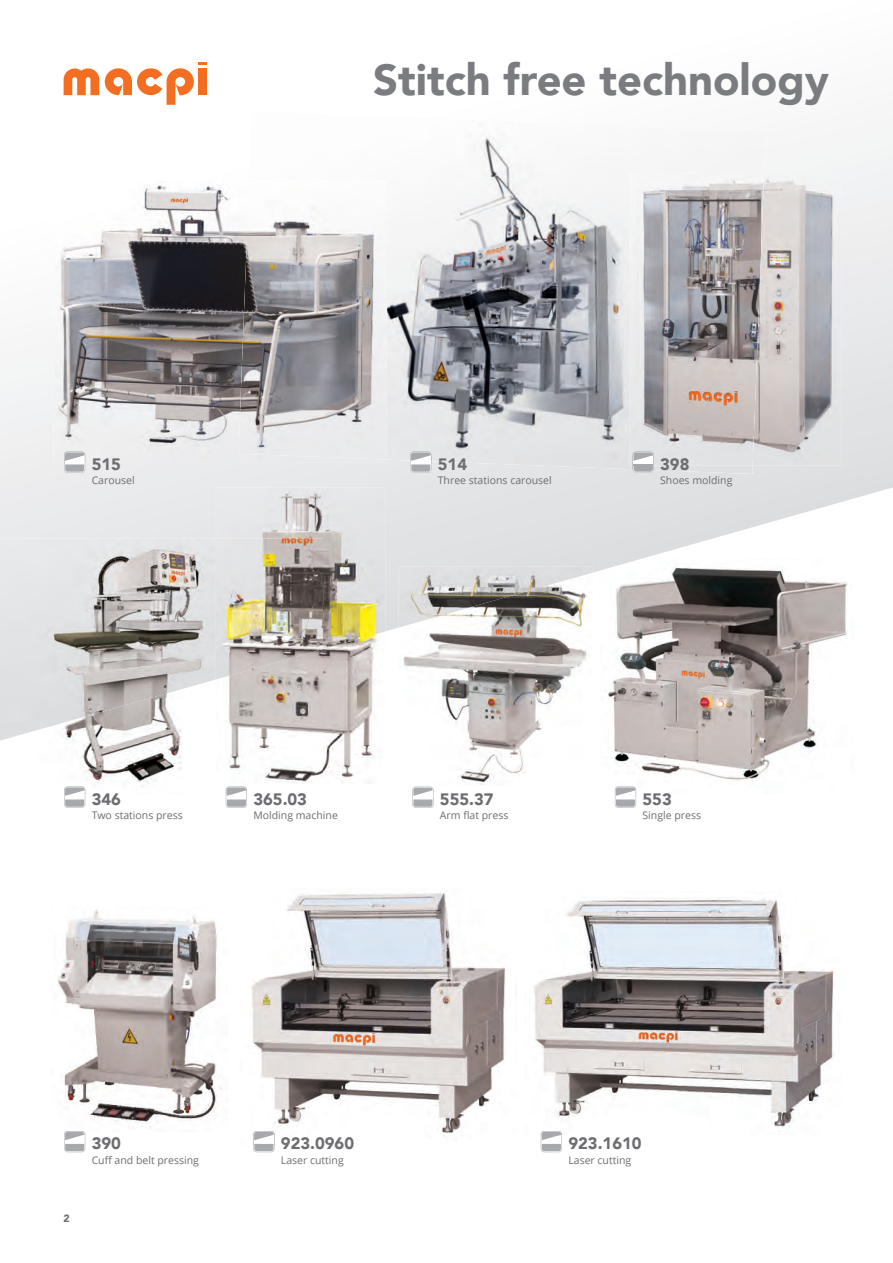
<style>
.page{position:relative;width:893px;height:1263px;background:#fff}
.page>*{position:absolute;margin:0;border:0;box-sizing:border-box;transform-origin:0 0}
.t1{font:900 43.5px "Avenir";color:#7a7c7f}
.t2{font:900 16.5px "Avenir";color:#6d6e71}
.t3{font:900 16.5px "Avenir";color:#6c6d70}
.t4{font:10.5px "Open Sans";color:#6c6d70}
.t5{font:900 10.5px "Avenir";color:#6c6d70}
</style>
<div class="page">
<svg style="left:0;top:77px;width:893px;height:555px"></svg>
<svg style="left:64px;top:463px;width:21px;height:10px"></svg>
<svg style="left:64px;top:794px;width:21px;height:14px"></svg>
<svg style="left:541px;top:1136px;width:21px;height:16px"></svg>
<svg style="left:226px;top:794px;width:21px;height:14px"></svg>
<svg style="left:412px;top:787px;width:22px;height:21px"></svg>
<svg style="left:615px;top:794px;width:21px;height:14px"></svg>
<img style="left:53px;top:180px;width:196px;height:283px">
<img style="left:64px;top:452px;width:21px;height:11px">
<img style="left:65px;top:453px;width:19px;height:8px">
<img style="left:92px;top:458px;width:28px;height:5px">
<img style="left:600px;top:559px;width:255px;height:235px">
<img style="left:600px;top:559px;width:41px;height:12px">
<img style="left:615px;top:787px;width:21px;height:7px">
<img style="left:616px;top:788px;width:19px;height:6px">
<svg style="left:643px;top:793px;width:28px;height:1px"></svg>
<img style="left:323px;top:649px;width:51px;height:129px">
<img style="left:216px;top:488px;width:169px;height:161px">
<img style="left:252px;top:892px;width:265px;height:253px">
<svg style="left:253px;top:1131px;width:21px;height:21px"></svg>
<img style="left:281px;top:1137px;width:73px;height:8px">
<img style="left:398px;top:628px;width:194px;height:157px">
<img style="left:398px;top:567px;width:194px;height:61px">
<img style="left:57px;top:910px;width:165px;height:218px">
<svg style="left:64px;top:1131px;width:21px;height:21px"></svg>
<img style="left:534px;top:898px;width:301px;height:238px">
<img style="left:541px;top:1131px;width:21px;height:5px">
<img style="left:542px;top:1132px;width:19px;height:4px">
<img style="left:766px;top:172px;width:75px;height:293px">
<svg style="left:64px;top:68px;width:35px;height:27px"></svg>
<svg style="left:105px;top:62px;width:102px;height:43px"></svg>
<img style="left:249px;top:111px;width:517px;height:363px">
<img style="left:410px;top:452px;width:21px;height:9px">
<img style="left:411px;top:453px;width:19px;height:8px">
<img style="left:438px;top:458px;width:29px;height:5px">
<img style="left:661px;top:465px;width:28px;height:5px">
<img style="left:238px;top:180px;width:149px;height:280px">
<img style="left:630px;top:172px;width:134px;height:293px">
<svg style="left:632px;top:452px;width:22px;height:21px"></svg>
<img style="left:66px;top:741px;width:179px;height:53px">
<img style="left:0;top:538px;width:216px;height:203px">
<img style="left:64px;top:787px;width:21px;height:7px">
<img style="left:65px;top:788px;width:19px;height:6px">
<svg style="left:92px;top:793px;width:28px;height:1px"></svg>
<img style="left:226px;top:787px;width:21px;height:7px">
<img style="left:227px;top:788px;width:19px;height:6px">
<img style="left:216px;top:679px;width:107px;height:105px">
<img style="left:216px;top:538px;width:107px;height:141px">
<img style="left:865px;top:215px;width:28px;height:264px">
<h1 class="t1" style="left:373px;top:51px;width:457px">Stitch free technology</h1>
<h2 class="t2" style="left:92px;top:453px;width:31px">515</h2>
<p class="t4" style="left:92px;top:473px;width:45px">Carousel</p>
<h2 class="t2" style="left:438px;top:453px;width:31px">514</h2>
<h2 class="t2" style="left:660px;top:453px;width:31px">398</h2>
<p class="t4" style="left:438px;top:473px;width:115px">Three stations carousel</p>
<p class="t4" style="left:660px;top:473px;width:74px">Shoes molding</p>
<h2 class="t2" style="left:92px;top:788px;width:31px">346</h2>
<h2 class="t2" style="left:253px;top:788px;width:55px">365 03</h2>
<h2 class="t3" style="left:283px;top:788px;width:6px">.</h2>
<h2 class="t3" style="left:440px;top:788px;width:55px">555.37</h2>
<h2 class="t2" style="left:642px;top:788px;width:31px">553</h2>
<p class="t4" style="left:92px;top:808px;width:93px">Two stations press</p>
<p class="t4" style="left:253px;top:808px;width:86px">Molding machine</p>
<p class="t4" style="left:440px;top:808px;width:70px">Arm flat press</p>
<p class="t4" style="left:642px;top:808px;width:60px">Single press</p>
<p class="t5" style="left:64px;top:1212px;width:8px">2</p>
<h2 class="t3" style="left:92px;top:1133px;width:31px">390</h2>
<p class="t4" style="left:92px;top:1153px;width:109px">Cuff and belt pressing</p>
<h2 class="t2" style="left:281px;top:1133px;width:75px">923 0960</h2>
<h2 class="t3" style="left:310px;top:1133px;width:6px">.</h2>
<p class="t4" style="left:281px;top:1153px;width:64px">Laser cutting</p>
<h2 class="t3" style="left:568px;top:1133px;width:75px">923.1610</h2>
<p class="t4" style="left:568px;top:1153px;width:64px">Laser cutting</p>
</div>
